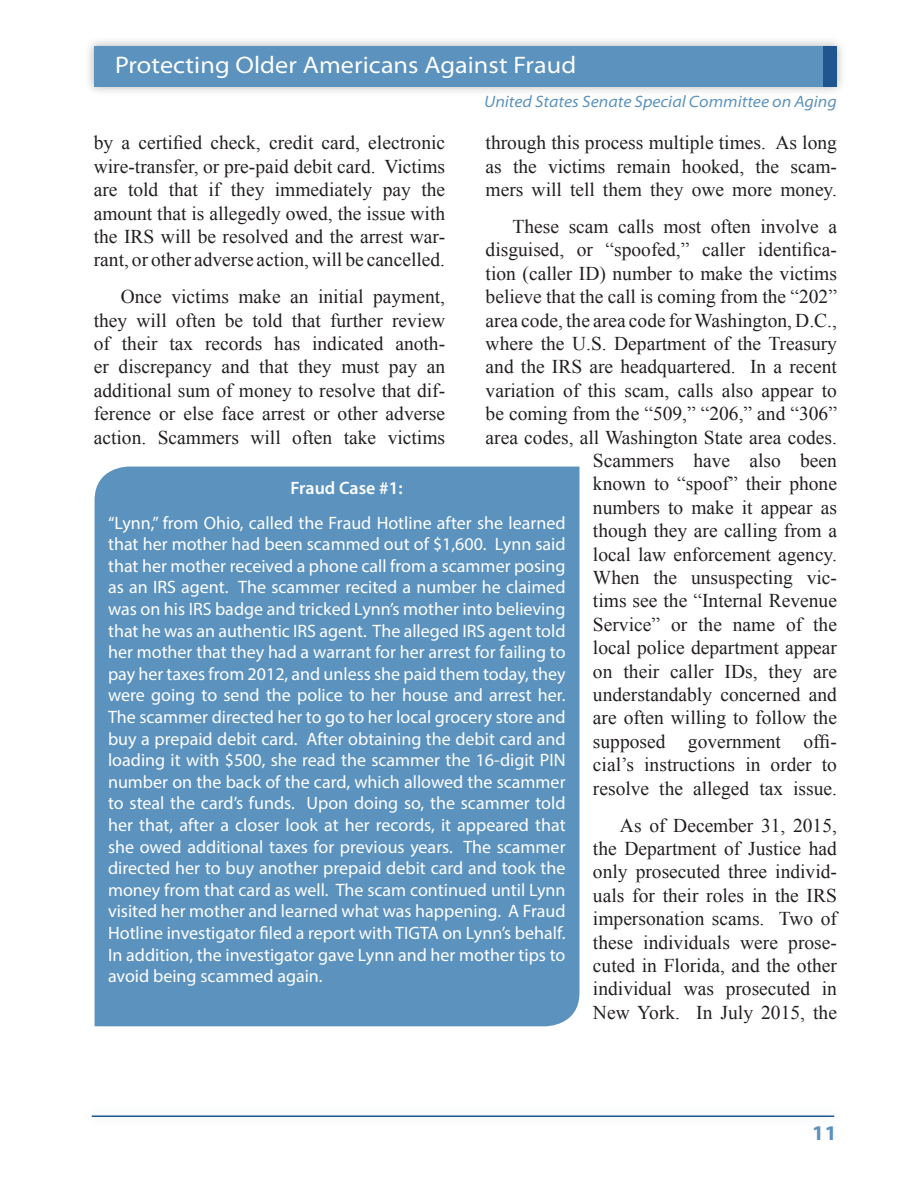
<style>
.page{position:relative;width:918px;height:1188px;background:#fff}
.page>*{position:absolute;margin:0;border:0;box-sizing:border-box;transform-origin:0 0}
.t1{font:semi-expanded 24px "Myriad Pro";letter-spacing:.005em;color:#fff}
.t2{font:700 semi-expanded 21px "Myriad Pro";color:#5b92be}
.text{font:19.5px/23.4px "Times New Roman";color:#231f20;text-align:justify}
.t3{font:18px/21.6px "Myriad Pro";color:#fff;text-align:justify}
.t4{font:600 18px "Myriad Pro";color:#fff}
.t5{font:italic semi-expanded 16.5px "Myriad Pro";color:#5b92be}
</style>
<div class="page">
<div style="left:85px;top:36px;width:762px;height:60px;background:#231f20;opacity:.35"></div>
<div style="left:94px;top:46px;width:743px;height:41px;background:#5b92be"></div>
<div style="left:824px;top:46px;width:13px;height:41px;background:#1f5690"></div>
<div style="left:83px;top:1106px;width:760px;height:21px;background:#fbfcfd"></div>
<hr style="left:92px;top:1115px;width:742px;height:2px;background:#1f5690">
<div style="left:95px;top:467px;width:484px;height:559px;background:#5b92be"></div>
<p class="t1" style="left:115px;top:52px;width:463px">Protecting Older Americans Against Fraud</p>
<p class="t5" style="left:484px;top:93px;width:354px">United States Senate Special Committee on Aging</p>
<p class="text" style="left:94px;top:131px;width:353px">by a certified check, credit card, electronic wire-transfer, or pre-paid debit card. Victims are told that if they immediately pay the amount that is allegedly owed, the issue with the IRS will be resolved and the arrest war&shy;rant, or other adverse action, will be cancelled.</p>
<p class="text" style="left:94px;top:285px;width:353px;text-indent:27px">Once victims make an initial payment, they will often be told that further review of their tax records has indicated anoth&shy;er discrepancy and that they must pay an additional sum of money to resolve that dif&shy;ference or else face arrest or other adverse action. Scammers will often take victims</p>
<p class="text" style="left:486px;top:131px;width:353px">through this process multiple times. As long as the victims remain hooked, the scam&shy;mers will tell them they owe more money.</p>
<p class="text" style="left:486px;top:214px;width:353px;text-align:right">These scam calls most often involve a disguised, or “spoofed,” caller identifica&shy;tion (caller ID) number to make the victims believe that the call is coming from the “202” area code, the area code for Washington, D.C., where the U.S. Department of the Treasury and the IRS are headquartered. In a recent variation of this scam, calls also appear to be coming from the “509,” “206,” and “306” area codes, all Washington State area codes.<br>Scammers have also been<br>known to “spoof” their phone<br>numbers to make it appear as<br>though they are calling from a<br>local law enforcement agency.<br>When the unsuspecting vic-<br>tims see the “Internal Revenue<br>Service” or the name of the<br>local police department appear<br>on their caller IDs, they are understandably concerned and<br>are often willing to follow the<br>supposed government offi-<br>cial’s instructions in order to<br>resolve the alleged tax issue.</p>
<p class="text" style="left:593px;top:813px;width:246px;text-indent:27px">As of December 31, 2015, the Department of Justice had only prosecuted three individ&shy;uals for their roles in the IRS impersonation scams. Two of these individuals were prose&shy;cuted in Florida, and the other individual was prosecuted in New York. In July 2015, the</p>
<p class="t4" style="left:291px;top:476px;width:114px">Fraud Case #1:</p>
<p class="t3" style="left:108px;top:512px;width:459px">“Lynn,” from Ohio, called the Fraud Hotline after she learned that her mother had been scammed out of $1,600. Lynn said that her mother received a phone call from a scammer posing as an IRS agent. The scammer recited a number he claimed was on his IRS badge and tricked Lynn’s mother into believing that he was an authentic IRS agent. The alleged IRS agent told her mother that they had a warrant for her arrest for failing to pay her taxes from 2012, and unless she paid them today, they were going to send the police to her house and arrest her.<br>The scammer directed her to go to her local grocery store and buy a prepaid debit card. After obtaining the debit card and loading it with $500, she read the scammer the 16-digit PIN number on the back of the card, which allowed the scammer to steal the card’s funds. Upon doing so, the scammer told her that, after a closer look at her records, it appeared that she owed additional taxes for previous years. The scammer directed her to buy another prepaid debit card and took the money from that card as well. The scam continued until Lynn visited her mother and learned what was happening. A Fraud Hotline investigator filed a report with TIGTA on Lynn’s behalf.<br>In addition, the investigator gave Lynn and her mother tips to avoid being scammed again.</p>
<p class="t2" style="left:812px;top:1121px;width:27px">11</p>
</div>
